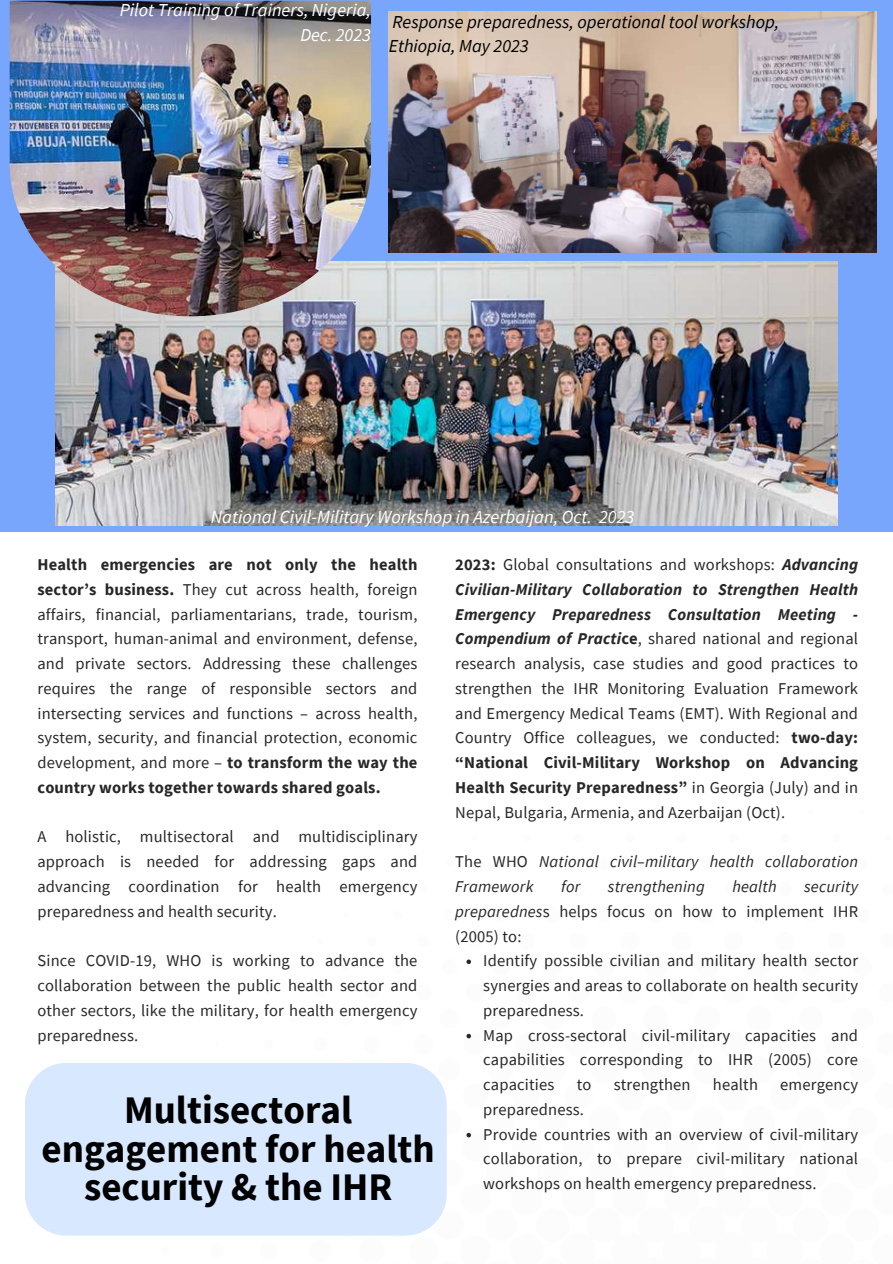
<style>
.page{position:relative;width:893px;height:1264px;background:#fff}
.page>*{position:absolute;margin:0;border:0;box-sizing:border-box;transform-origin:0 0}
.t1{font:700 39px/38.2px "Source Sans Pro";color:#000;text-align:center}
.t2{font:italic 18.45px "Source Sans Pro";color:#fff}
.t3{font:italic 18.3px/24.8px "Source Sans Pro";color:#000}
.t4{font:italic 18.3px/24.8px "Source Sans Pro";color:#fff;text-align:right}
.t5{font:16.5px/24.8px "Source Sans Pro";letter-spacing:.01em;color:#272727;text-align:justify}
.t6{font:italic 16.5px/24.8px "Source Sans Pro";letter-spacing:.01em;color:#272727}
.s1{font-weight:700}
.s2{font-weight:700;font-style:italic}
.s3{font-style:normal}
.s4{font-style:italic}
</style>
<div class="page">
<div style="left:0;top:0;width:892px;height:531px;background:#78a6fd"></div>
<img style="left:55px;top:261px;width:782px;height:265px">
<img style="left:10px;top:0;width:361px;height:316px">
<div style="left:25px;top:1063px;width:260px;height:172px;background:#d7e8ff"></div>
<img style="left:389px;top:12px;width:487px;height:240px">
<svg style="left:285px;top:959px;width:186px;height:277px"></svg>
<p class="t4" style="left:120px;top:-3px;width:252px">Pilot Training of Trainers, Nigeria,<br>Dec. 2023</p>
<p class="t3" style="left:389px;top:9px;width:392px">Response preparedness, operational tool workshop,<br>Ethiopia, May 2023</p>
<p class="t2" style="left:211px;top:505px;width:425px">National Civil-Military Workshop in Azerbaijan, Oct. 2023</p>
<p class="t5" style="left:37px;top:552px;width:381px"><span class="s1">Health emergencies are not only the health sector’s business.</span> They cut across health, foreign affairs, financial, parliamentarians, trade, tourism, transport, human-animal and environment, defense, and private sectors. Addressing these challenges requires the range of responsible sectors and intersecting services and functions – across health, system, security, and financial protection, economic development, and more – <span class="s1">to transform the way the country works together towards shared goals.</span></p>
<p class="t5" style="left:37px;top:824px;width:381px">A holistic, multisectoral and multidisciplinary approach is needed for addressing gaps and advancing coordination for health emergency preparedness and health security.</p>
<p class="t5" style="left:37px;top:948px;width:381px">Since COVID-19, WHO is working to advance the collaboration between the public health sector and other sectors, like the military, for health emergency preparedness.</p>
<h1 class="t1" style="left:41px;top:1090px;width:395px">Multisectoral engagement for health security &amp; the IHR</h1>
<p class="t5" style="left:455px;top:552px;width:404px"><span class="s1">2023:</span> Global consultations and workshops: <span class="s2">Advancing Civilian-Military Collaboration to Strengthen Health Emergency Preparedness Consultation Meeting - Compendium of Practi</span><span class="s1">ce</span>, shared national and regional research analysis, case studies and good practices to strengthen the IHR Monitoring Evaluation Framework and Emergency Medical Teams (EMT). With Regional and Country Office colleagues, we conducted: <span class="s1">two-day: “National Civil-Military Workshop on Advancing Health Security Preparedness”</span> in Georgia (July) and in Nepal, Bulgaria, Armenia, and Azerbaijan (Oct).</p>
<p class="t6" style="left:455px;top:849px;width:404px"><span class="s3">The WHO</span> National civil–military health collaboration<br>Framework</p>
<p class="t6" style="left:561px;top:873px;width:21px">for</p>
<p class="t6" style="left:608px;top:873px;width:98px">strengthening</p>
<p class="t6" style="left:732px;top:873px;width:46px">health</p>
<p class="t5" style="left:455px;top:873px;width:404px;text-indent:349px"><span class="s4">security preparednes</span>s helps focus on how to implement IHR (2005) to:</p>
<p class="t5" style="left:483px;top:948px;width:376px;text-align:left">Identify possible civilian and military health sector synergies and areas to collaborate on health security preparedness.<br>Map cross-sectoral civil-military capacities and capabilities corresponding to IHR (2005) core capacities</p>
<p class="t5" style="left:576px;top:1071px;width:16px">to</p>
<p class="t5" style="left:613px;top:1071px;width:78px">strengthen</p>
<p class="t5" style="left:712px;top:1071px;width:47px">health</p>
<p class="t5" style="left:780px;top:1071px;width:79px">emergency</p>
<p class="t5" style="left:483px;top:1096px;width:376px;text-align:left">preparedness.<br>Provide countries with an overview of civil-military collaboration, to prepare civil-military national workshops on health emergency preparedness.</p>
</div>
